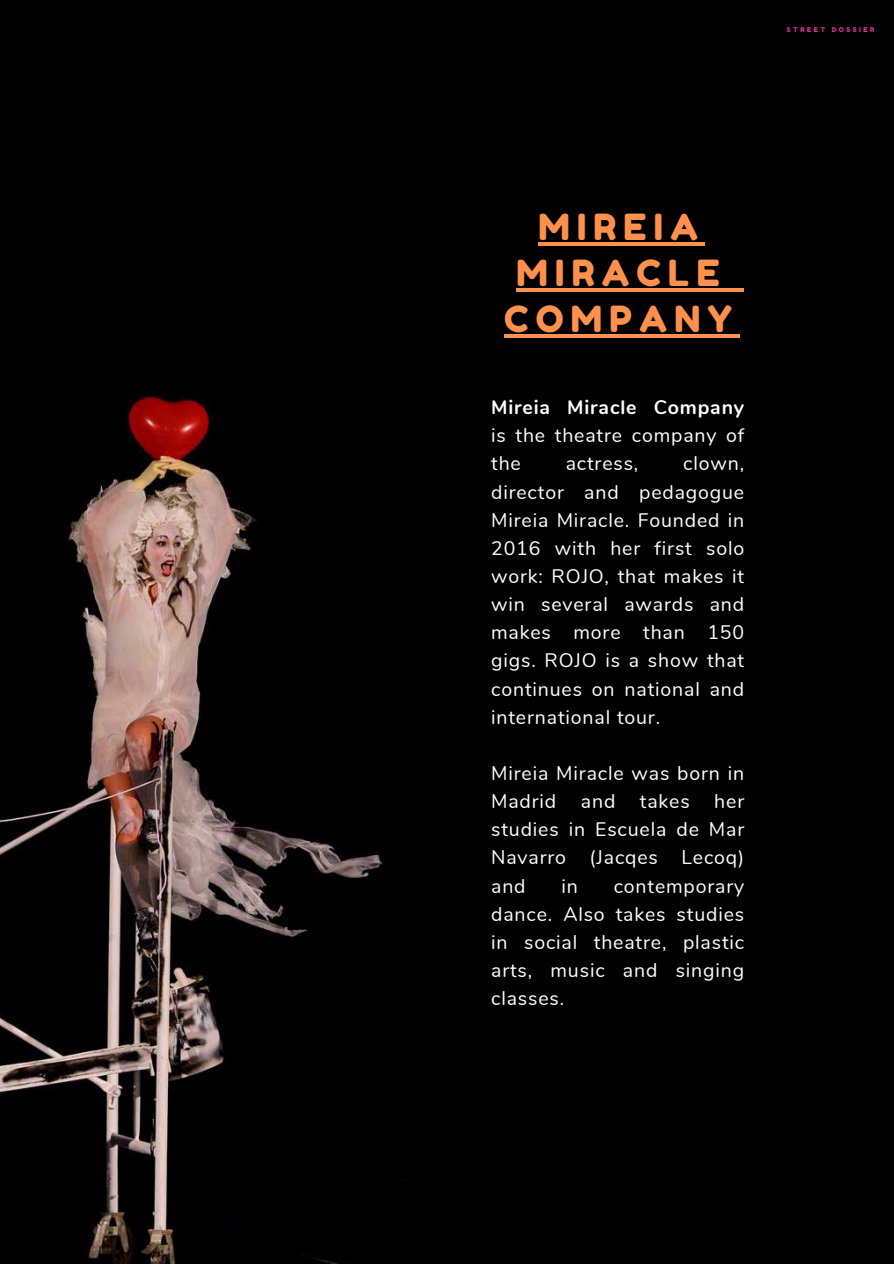
<style>
.page{position:relative;width:894px;height:1264px;background:#fff}
.page>*{position:absolute;margin:0;border:0;box-sizing:border-box;transform-origin:0 0}
.t1{font:36px/46.2px "Fredoka One";letter-spacing:.2em;color:#ff914d;text-align:center}
.t2{font:19.5px/28.2px "Nunito";letter-spacing:.045em;color:#fff;text-align:justify}
.t3{font:700 19.5px "Nunito";letter-spacing:.045em;color:#fff}
.t4{font:6.6px "Fredoka One";letter-spacing:.38em;color:#db349a}
</style>
<div class="page">
<div style="left:0;top:0;width:893px;height:1263px;background:#000"></div>
<img style="left:0;top:395px;width:383px;height:868px">
<hr style="left:538px;top:242px;width:167px;height:3px;background:#ff914d">
<hr style="left:516px;top:288px;width:210px;height:3px;background:#ff914d">
<hr style="left:726px;top:288px;width:17px;height:3px;background:#ff914d">
<hr style="left:504px;top:334px;width:235px;height:3px;background:#ff914d">
<p class="t4" style="left:786px;top:26px;width:89px">STREET DOSSIER</p>
<h1 class="t1" style="left:504px;top:203px;width:230px">MIREIA<br>MIRACLE<br>COMPANY</h1>
<p class="t3" style="left:491px;top:394px;width:254px">Mireia Miracle Company</p>
<p class="t2" style="left:491px;top:422px;width:254px">is the theatre company of the</p>
<p class="t2" style="left:491px;top:450px;width:254px;text-indent:192px">clown, director and pedagogue Mireia Miracle. Founded in 2016 with her first solo work: ROJO, that makes it win several awards and makes more than 150 gigs. ROJO is a show that continues on national and international tour.</p>
<p class="t2" style="left:565px;top:450px;width:74px">actress,</p>
<p class="t2" style="left:491px;top:759px;width:254px">Mireia Miracle was born in<br>Madrid</p>
<p class="t2" style="left:491px;top:787px;width:254px;text-indent:223px">her studies in Escuela de Mar Navarro (Jacqes Lecoq) and</p>
<p class="t2" style="left:580px;top:787px;width:36px">and</p>
<p class="t2" style="left:639px;top:787px;width:51px">takes</p>
<p class="t2" style="left:561px;top:872px;width:18px">in</p>
<p class="t2" style="left:491px;top:872px;width:254px;text-indent:122px">contemporary dance. Also takes studies in social theatre, plastic arts, music and singing classes.</p>
</div>
